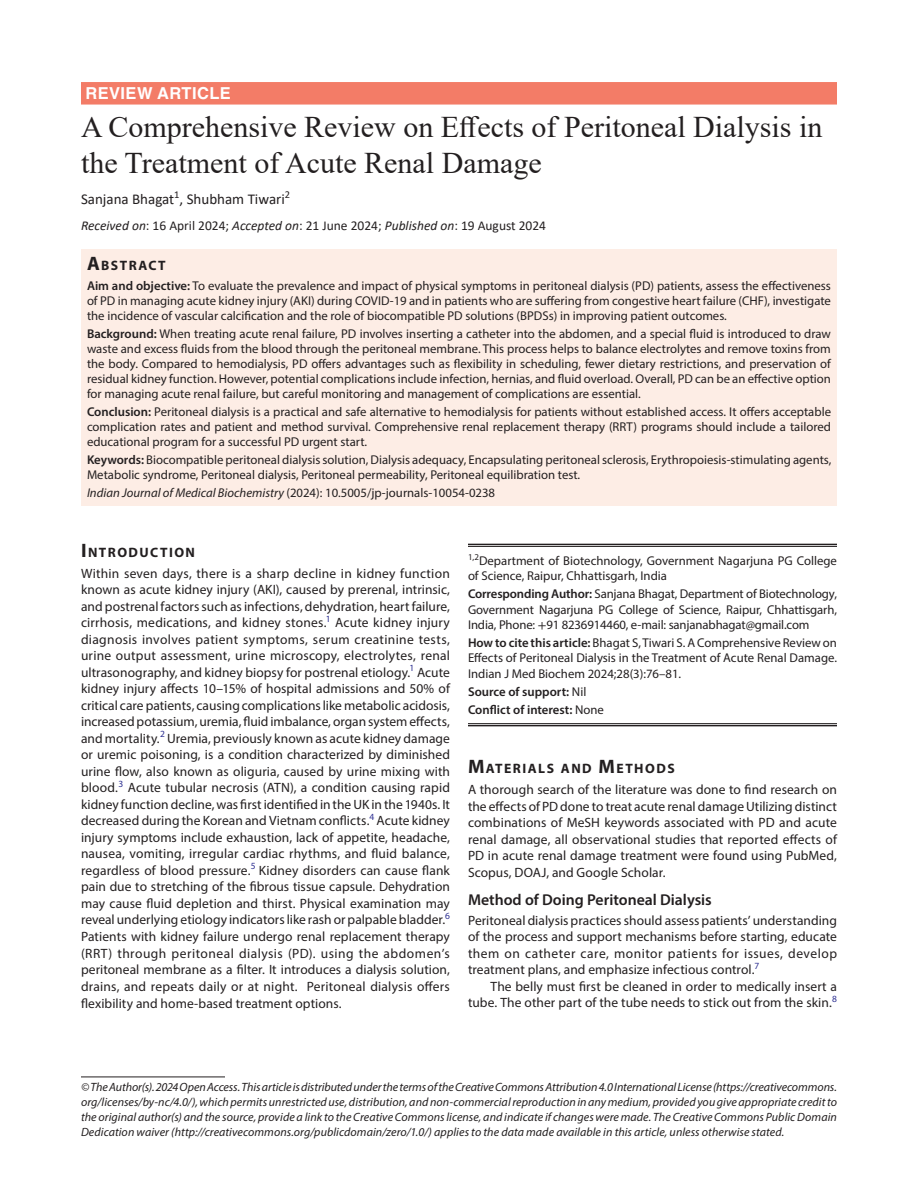
<style>
.page{position:relative;width:918px;height:1188px;background:#fff}
.page>*{position:absolute;margin:0;border:0;box-sizing:border-box;transform-origin:0 0}
.t1{font:30px/36px "Times New Roman";color:#231f20}
.ArticleType{font:700 16.5px "Helvetica LT Std";letter-spacing:.025em;color:#fff}
.Head-2{font:600 15.75px "Myriad Pro";color:#231f20}
.AuthorName{font:15px "Calibri";color:#231f20}
.Head-1{font:700 13.65px "Myriad Pro";letter-spacing:.105em;color:#231f20}
.Head-1-first{font:700 13.65px "Myriad Pro";letter-spacing:.105em;color:#231f20}
.AbstractTitle{font:700 13.65px "Myriad Pro";letter-spacing:.105em;color:#231f20}
.Para-NoIndent{font:13.5px/16.5px "Myriad Pro";letter-spacing:.005em;color:#231f20;text-align:justify}
.Para-Indent{font:13.5px/16.5px "Myriad Pro";letter-spacing:.005em;color:#231f20;text-align:right}
.PAS_History{font:13.5px "Calibri";color:#231f20}
.Abstract-Para-first{font:12.75px/15px "Myriad Pro";color:#231f20;text-align:justify}
.Keywords{font:12.75px/15px "Myriad Pro";color:#231f20}
.Corresponding_Author{font:12.75px/15.3px "Myriad Pro";letter-spacing:-.01em;color:#231f20;text-align:justify}
.How_to_Cite{font:12.75px/15.3px "Myriad Pro";color:#231f20;text-align:justify}
.Affiliation-first{font:12.75px/15.3px "Myriad Pro";color:#231f20}
.JT_DOI{font:12.75px "Myriad Pro";color:#231f20}
.COI{font:600 12.75px "Myriad Pro";color:#231f20}
.Source{font:600 12.75px "Myriad Pro";color:#231f20}
.Footnote_Text{font:italic 12px/15px "Myriad Pro";letter-spacing:.005em;color:#231f20;text-align:justify}
.s1{font-style:italic}
.s2{font-size:19.5px}
.s3{font-weight:600}
.s4{font-family:"STIX General"}
.s5{font-weight:400}
</style>
<div class="page">
<div style="left:81px;top:82px;width:756px;height:23px;background:#f37c67"></div>
<div style="left:81px;top:250px;width:756px;height:25px;background:#fdede5"></div>
<div style="left:81px;top:274px;width:756px;height:55px;background:#fdede5"></div>
<div style="left:81px;top:322px;width:756px;height:85px;background:#fdede5"></div>
<div style="left:81px;top:400px;width:756px;height:55px;background:#fdede5"></div>
<div style="left:81px;top:448px;width:756px;height:40px;background:#fdede5"></div>
<div style="left:81px;top:481px;width:756px;height:25px;background:#fdede5"></div>
<hr style="left:81px;top:1077px;width:144px;height:1px;background:#231f20">
<hr style="left:468px;top:544px;width:369px;height:1px;background:#231f20">
<hr style="left:468px;top:546px;width:369px;height:1px;background:#231f20">
<hr style="left:468px;top:723px;width:369px;height:1px;background:#231f20">
<hr style="left:468px;top:725px;width:369px;height:1px;background:#231f20">
<p class="ArticleType" style="left:86px;top:83px;width:147px">REVIEW ARTICLE</p>
<p class="t1" style="left:81px;top:108px;width:743px">A Comprehensive Review on Effects of Peritoneal Dialysis in the Treatment of Acute Renal Damage</p>
<p class="AuthorName" style="left:81px;top:189px;width:211px">Sanjana Bhagat<sup>1</sup>, Shubham Tiwari<sup>2</sup></p>
<p class="PAS_History" style="left:81px;top:216px;width:467px"><span class="s1">Received on</span>: 16 April 2024; <span class="s1">Accepted on</span>: 21 June 2024; <span class="s1">Published on</span>: 19 August 2024</p>
<p class="AbstractTitle" style="left:87px;top:257px;width:80px"><span class="s2">A</span>BSTRACT</p>
<p class="Abstract-Para-first" style="left:87px;top:278px;width:746px"><span class="s3">Aim and objective:</span> To evaluate the prevalence and impact of physical symptoms in peritoneal dialysis (PD) patients, assess the effectiveness of PD in managing acute kidney injury (AKI) during COVID-19 and in patients who are suffering from congestive heart failure (CHF), investigate the incidence of vascular calcification and the role of biocompatible PD solutions (BPDSs) in improving patient outcomes.</p>
<p class="Abstract-Para-first" style="left:87px;top:326px;width:745px"><span class="s3">Background:</span> When treating acute renal failure, PD involves inserting a catheter into the abdomen, and a special fluid is introduced to draw waste and excess fluids from the blood through the peritoneal membrane. This process helps to balance electrolytes and remove toxins from the body. Compared to hemodialysis, PD offers advantages such as flexibility in scheduling, fewer dietary restrictions, and preservation of residual kidney function. However, potential complications include infection, hernias, and fluid overload. Overall, PD can be an effective option for managing acute renal failure, but careful monitoring and management of complications are essential.</p>
<p class="Abstract-Para-first" style="left:87px;top:404px;width:746px"><span class="s3">Conclusion:</span> Peritoneal dialysis is a practical and safe alternative to hemodialysis for patients without established access. It offers acceptable complication rates and patient and method survival. Comprehensive renal replacement therapy (RRT) programs should include a tailored educational program for a successful PD urgent start.</p>
<p class="Keywords" style="left:87px;top:452px;width:746px"><span class="s3">Keywords:</span> Biocompatible peritoneal dialysis solution, Dialysis adequacy, Encapsulating peritoneal sclerosis, Erythropoiesis-stimulating agents,<br>Metabolic syndrome, Peritoneal dialysis, Peritoneal permeability, Peritoneal equilibration test.</p>
<p class="JT_DOI" style="left:87px;top:485px;width:410px"><span class="s1">Indian Journal of Medical Biochemistry</span> (2024): 10.5005/jp-journals-10054-0238</p>
<p class="Head-1-first" style="left:81px;top:543px;width:116px"><span class="s2">I</span>NTRODUCTION</p>
<p class="Para-NoIndent" style="left:81px;top:565px;width:371px">Within seven days, there is a sharp decline in kidney function known as acute kidney injury (AKI), caused by prerenal, intrinsic, and postrenal factors such as infections, dehydration, heart failure, cirrhosis, medications, and kidney stones.<sup>1</sup> Acute kidney injury diagnosis involves patient symptoms, serum creatinine tests, urine output assessment, urine microscopy, electrolytes, renal ultrasonography, and kidney biopsy for postrenal etiology.<sup>1</sup> Acute kidney injury affects 10–15% of hospital admissions and 50% of critical care patients, causing complications like metabolic acidosis, increased potassium, uremia, fluid imbalance, organ system effects, and mortality.<sup>2</sup> Uremia, previously known as acute kidney damage or uremic poisoning, is a condition characterized by diminished urine flow, also known as oliguria, caused by urine mixing with blood.<sup>3</sup> Acute tubular necrosis (ATN), a condition causing rapid kidney function decline, was first identified in the UK in the 1940s. It decreased during the Korean and Vietnam conflicts.<sup>4</sup> Acute kidney injury symptoms include exhaustion, lack of appetite, headache, nausea, vomiting, irregular cardiac rhythms, and fluid balance, regardless of blood pressure.<sup>5</sup> Kidney disorders can cause flank pain due to stretching of the fibrous tissue capsule. Dehydration may cause fluid depletion and thirst. Physical examination may reveal underlying etiology indicators like rash or palpable bladder.<sup>6<br></sup>Patients with kidney failure undergo renal replacement therapy (RRT) through peritoneal dialysis (PD). using the abdomen’s peritoneal membrane as a filter. It introduces a dialysis solution, drains, and repeats daily or at night. Peritoneal dialysis offers flexibility and home-based treatment options.</p>
<p class="Affiliation-first" style="left:468px;top:553px;width:370px"><sup>1,2</sup>Department of Biotechnology, Government Nagarjuna PG College of Science, Raipur, Chhattisgarh, India</p>
<p class="Corresponding_Author" style="left:468px;top:586px;width:370px"><span class="s3">Corresponding Author:</span> Sanjana Bhagat, Department of Biotechnology, Government Nagarjuna PG College of Science, Raipur, Chhattisgarh, India, Phone: <span class="s4">+</span>91 8236914460, e-mail: sanjanabhagat@gmail.com</p>
<p class="How_to_Cite" style="left:468px;top:635px;width:371px"><span class="s3">How to cite this article:</span> Bhagat S, Tiwari S. A Comprehensive Review on Effects of Peritoneal Dialysis in the Treatment of Acute Renal Damage.<br>Indian J Med Biochem 2024;28(3):76–81.</p>
<p class="Source" style="left:468px;top:684px;width:120px">Source of support: <span class="s5">Nil</span></p>
<p class="COI" style="left:468px;top:702px;width:137px">Conflict of interest: <span class="s5">None</span></p>
<p class="Head-1" style="left:468px;top:760px;width:208px"><span class="s2">M</span>ATERIALS AND <span class="s2">M</span>ETHODS</p>
<p class="Para-NoIndent" style="left:468px;top:781px;width:371px">A thorough search of the literature was done to find research on the effects of PD done to treat acute renal damage Utilizing distinct combinations of MeSH keywords associated with PD and acute renal damage, all observational studies that reported effects of PD in acute renal damage treatment were found using PubMed, Scopus, DOAJ, and Google Scholar.</p>
<p class="Head-2" style="left:468px;top:890px;width:245px">Method of Doing Peritoneal Dialysis</p>
<p class="Para-NoIndent" style="left:468px;top:912px;width:371px">Peritoneal dialysis practices should assess patients’ understanding of the process and support mechanisms before starting, educate them on catheter care, monitor patients for issues, develop treatment plans, and emphasize infectious control.<sup>7</sup></p>
<p class="Para-Indent" style="left:468px;top:978px;width:371px">The belly must first be cleaned in order to medically insert a tube. The other part of the tube needs to stick out from the skin.<sup>8</sup></p>
<p class="Footnote_Text" style="left:81px;top:1079px;width:758px">© The Author(s). 2024 Open Access. This article is distributed under the terms of the Creative Commons Attribution 4.0 International License (https://creativecommons. org/licenses/by-nc/4.0/), which permits unrestricted use, distribution, and non-commercial reproduction in any medium, provided you give appropriate credit to the original author(s) and the source, provide a link to the Creative Commons license, and indicate if changes were made. The Creative Commons Public Domain Dedication waiver (http://creativecommons.org/publicdomain/zero/1.0/) applies to the data made available in this article, unless otherwise stated.</p>
</div>
